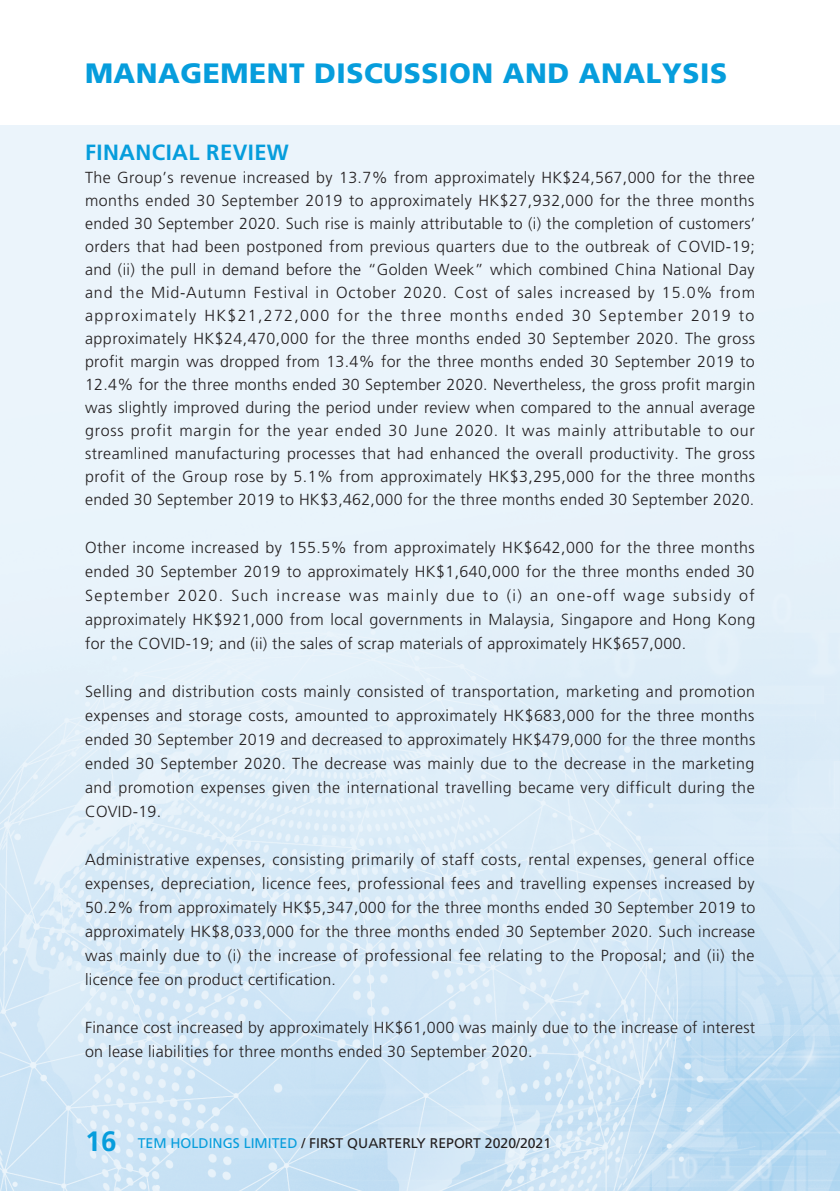
<style>
.page{position:relative;width:840px;height:1191px;background:#fff}
.page>*{position:absolute;margin:0;border:0;box-sizing:border-box;transform-origin:0 0}
.t1{font:900 28px "Frutiger LT Std";letter-spacing:.02em;color:#069ddc}
._01_H1{font:700 22px "Frutiger LT Std";letter-spacing:.015em;color:#069ddc}
._00_txt{font:300 16px/24px "Frutiger LT Std";letter-spacing:.015em;color:#231f20;text-align:justify}
.t2{font:14px "Frutiger LT Std";color:#231f20}
.s1{font-weight:700;font-size:28px;color:#069ddc}
.s2{color:#069ddc}
</style>
<div class="page">
<div style="left:0;top:125px;width:839px;height:1066px;background:#ebf4fb"></div>
<img style="left:0;top:632px;width:839px;height:559px">
<h1 class="t1" style="left:85px;top:56px;width:643px">MANAGEMENT DISCUSSION AND ANALYSIS</h1>
<p class="_01_H1" style="left:85px;top:139px;width:205px">FINANCIAL REVIEW</p>
<p class="_00_txt" style="left:85px;top:166px;width:671px;line-height:23px">The Group’s revenue increased by 13.7% from approximately HK$24,567,000 for the three months ended 30 September 2019 to approximately HK$27,932,000 for the three months ended 30 September 2020. Such rise is mainly attributable to (i) the completion of customers’ orders that had been postponed from previous quarters due to the outbreak of COVID-19; and (ii) the pull in demand before the “Golden Week” which combined China National Day and the Mid-Autumn Festival in October 2020. Cost of sales increased by 15.0% from approximately HK$21,272,000 for the three months ended 30 September 2019 to approximately HK$24,470,000 for the three months ended 30 September 2020. The gross profit margin was dropped from 13.4% for the three months ended 30 September 2019 to 12.4% for the three months ended 30 September 2020. Nevertheless, the gross profit margin was slightly improved during the period under review when compared to the annual average gross profit margin for the year ended 30 June 2020. It was mainly attributable to our streamlined manufacturing processes that had enhanced the overall productivity. The gross profit of the Group rose by 5.1% from approximately HK$3,295,000 for the three months ended 30 September 2019 to HK$3,462,000 for the three months ended 30 September 2020.</p>
<p class="_00_txt" style="left:85px;top:536px;width:671px">Other income increased by 155.5% from approximately HK$642,000 for the three months ended 30 September 2019 to approximately HK$1,640,000 for the three months ended 30<br>September 2020. Such increase was mainly due to (i) an one-off wage subsidy of approximately HK$921,000 from local governments in Malaysia, Singapore and Hong Kong for the COVID-19; and (ii) the sales of scrap materials of approximately HK$657,000.</p>
<p class="_00_txt" style="left:85px;top:680px;width:671px">Selling and distribution costs mainly consisted of transportation, marketing and promotion expenses and storage costs, amounted to approximately HK$683,000 for the three months ended 30 September 2019 and decreased to approximately HK$479,000 for the three months ended 30 September 2020. The decrease was mainly due to the decrease in the marketing and promotion expenses given the international travelling became very difficult during the COVID-19.</p>
<p class="_00_txt" style="left:85px;top:848px;width:671px">Administrative expenses, consisting primarily of staff costs, rental expenses, general office expenses, depreciation, licence fees, professional fees and travelling expenses increased by 50.2% from approximately HK$5,347,000 for the three months ended 30 September 2019 to approximately HK$8,033,000 for the three months ended 30 September 2020. Such increase was mainly due to (i) the increase of professional fee relating to the Proposal; and (ii) the licence fee on product certification.</p>
<p class="_00_txt" style="left:85px;top:1016px;width:671px">Finance cost increased by approximately HK$61,000 was mainly due to the increase of interest on lease liabilities for three months ended 30 September 2020.</p>
<p class="t2" style="left:85px;top:1135px;width:467px"><span class="s1">16</span> <span class="s2">TEM HOLDINGS LIMITED</span> / FIRST QUARTERLY REPORT 2020/2021</p>
</div>
